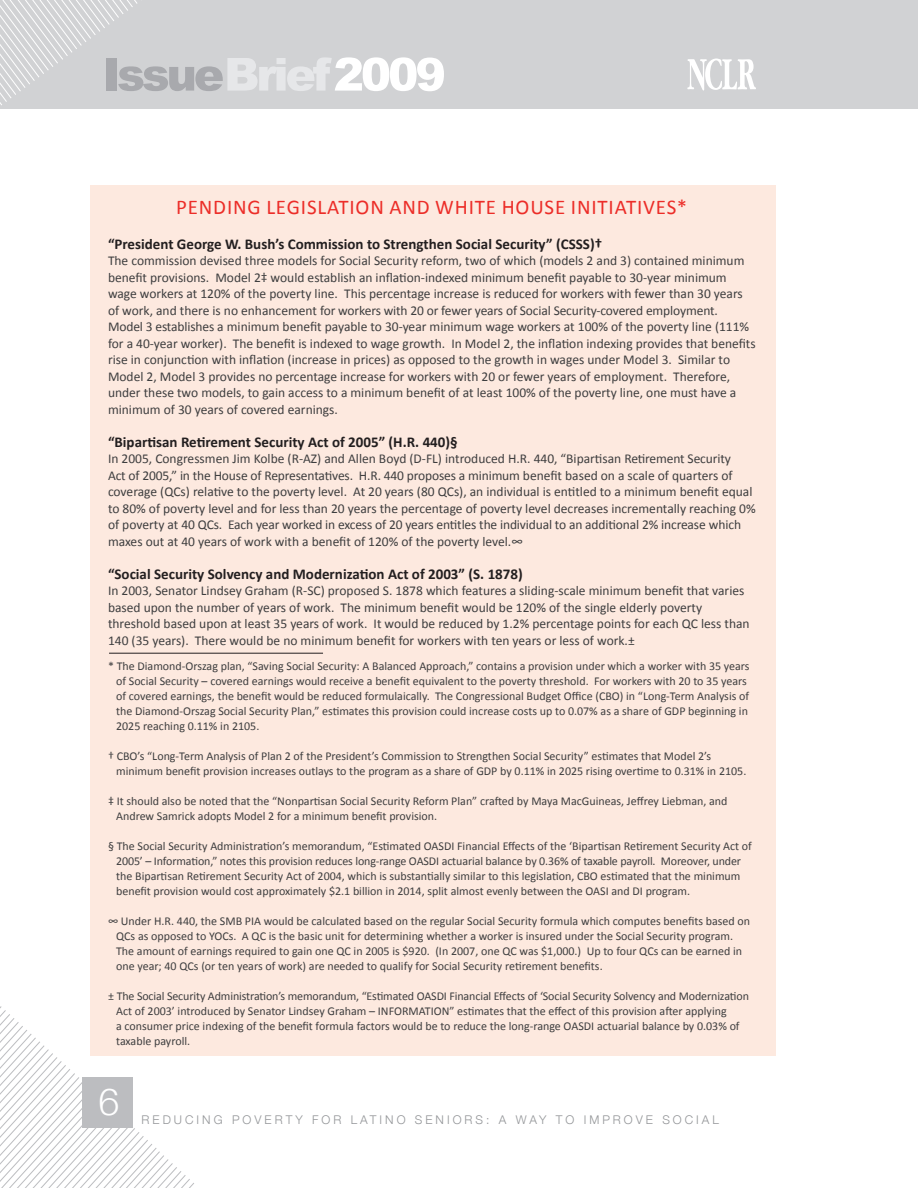
<style>
.page{position:relative;width:918px;height:1188px;background:#fff}
.page>*{position:absolute;margin:0;border:0;box-sizing:border-box;transform-origin:0 0}
.t1{font:300 37.5px "Helvetica Neue";color:#fff}
.t2{font:21px "Calibri";letter-spacing:.04em;color:#ec2d28}
.t3{font:700 15px "Calibri";color:#231f20}
.t4{font:13.5px/16.5px "Calibri";color:#3e3e3f}
.t5{font:12px/15px "Calibri";color:#3e3e3f}
.t6{font:300 12px "Helvetica Neue";letter-spacing:.25em;color:#939598}
</style>
<div class="page">
<svg style="left:0;top:1006px;width:195px;height:182px"></svg>
<div style="left:1px;top:0;width:917px;height:108px;background:#d1d2d4"></div>
<div style="left:82px;top:1077px;width:52px;height:51px;background:#bcbdc0"></div>
<svg style="left:687px;top:59px;width:69px;height:32px"></svg>
<svg style="left:0;top:0;width:444px;height:106px"></svg>
<div style="left:90px;top:185px;width:686px;height:870px;background:#fde9df"></div>
<hr style="left:109px;top:653px;width:214px;height:1px;background:#231f20">
<h2 class="t2" style="left:176px;top:194px;width:36px">Pending</h2>
<h2 class="t2" style="left:266px;top:194px;width:31px">Legislati</h2>
<h2 class="t2" style="left:356px;top:194px;width:48px">on and</h2>
<h2 class="t2" style="left:435px;top:194px;width:153px">White House Initiativ</h2>
<h2 class="t2" style="left:656px;top:194px;width:33px">es*</h2>
<p class="t3" style="left:108px;top:234px;width:496px">“President George W. Bush’s Commission to Strengthen Social Security” (CSSS)†</p>
<p class="t4" style="left:108px;top:253px;width:649px">The commission devised three models for Social Security reform, two of which (models 2 and 3) contained minimum benefit provisions. Model 2‡ would establish an inflation-indexed minimum benefit payable to 30-year minimum wage workers at 120% of the poverty line. This percentage increase is reduced for workers with fewer than 30 years of work, and there is no enhancement for workers with 20 or fewer years of Social Security-covered employment.<br>Model 3 establishes a minimum benefit payable to 30-year minimum wage workers at 100% of the poverty line (111% for a 40-year worker). The benefit is indexed to wage growth. In Model 2, the inflation indexing provides that benefits rise in conjunction with inflation (increase in prices) as opposed to the growth in wages under Model 3. Similar to Model 2, Model 3 provides no percentage increase for workers with 20 or fewer years of employment. Therefore, under these two models, to gain access to a minimum benefit of at least 100% of the poverty line, one must have a minimum of 30 years of covered earnings.</p>
<p class="t3" style="left:108px;top:432px;width:351px">“Bipartisan Retirement Security Act of 2005” (H.R. 440)§</p>
<p class="t4" style="left:108px;top:451px;width:649px">In 2005, Congressmen Jim Kolbe (R-AZ) and Allen Boyd (D-FL) introduced H.R. 440, “Bipartisan Retirement Security<br>Act of 2005,” in the House of Representatives. H.R. 440 proposes a minimum benefit based on a scale of quarters of coverage (QCs) relative to the poverty level. At 20 years (80 QCs), an individual is entitled to a minimum benefit equal to 80% of poverty level and for less than 20 years the percentage of poverty level decreases incrementally reaching 0% of poverty at 40 QCs. Each year worked in excess of 20 years entitles the individual to an additional 2% increase which maxes out at 40 years of work with a benefit of 120% of the poverty level.∞</p>
<p class="t3" style="left:108px;top:564px;width:416px">“Social Security Solvency and Modernization Act of 2003” (S. 1878)</p>
<p class="t4" style="left:108px;top:583px;width:643px">In 2003, Senator Lindsey Graham (R-SC) proposed S. 1878 which features a sliding-scale minimum benefit that varies based upon the number of years of work. The minimum benefit would be 120% of the single elderly poverty threshold based upon at least 35 years of work. It would be reduced by 1.2% percentage points for each QC less than 140 (35 years). There would be no minimum benefit for workers with ten years or less of work.±</p>
<p class="t5" style="left:116px;top:659px;width:635px;text-indent:-8px">* The Diamond-Orszag plan, “Saving Social Security: A Balanced Approach,” contains a provision under which a worker with 35 years of Social Security – covered earnings would receive a benefit equivalent to the poverty threshold. For workers with 20 to 35 years of covered earnings, the benefit would be reduced formulaically. The Congressional Budget Office (CBO) in “Long-Term Analysis of the Diamond-Orszag Social Security Plan,” estimates this provision could increase costs up to 0.07% as a share of GDP beginning in 2025 reaching 0.11% in 2105.</p>
<p class="t5" style="left:116px;top:749px;width:632px;text-indent:-8px">† CBO’s “Long-Term Analysis of Plan 2 of the President’s Commission to Strengthen Social Security” estimates that Model 2’s minimum benefit provision increases outlays to the program as a share of GDP by 0.11% in 2025 rising overtime to 0.31% in 2105.</p>
<p class="t5" style="left:116px;top:794px;width:613px;text-indent:-8px">‡ It should also be noted that the “Nonpartisan Social Security Reform Plan” crafted by Maya MacGuineas, Jeffrey Liebman, and<br>Andrew Samrick adopts Model 2 for a minimum benefit provision.</p>
<p class="t5" style="left:116px;top:839px;width:637px;text-indent:-8px">§ The Social Security Administration’s memorandum, “Estimated OASDI Financial Effects of the ‘Bipartisan Retirement Security Act of 2005’ – Information,” notes this provision reduces long-range OASDI actuarial balance by 0.36% of taxable payroll. Moreover, under the Bipartisan Retirement Security Act of 2004, which is substantially similar to this legislation, CBO estimated that the minimum benefit provision would cost approximately $2.1 billion in 2014, split almost evenly between the OASI and DI program.</p>
<p class="t5" style="left:116px;top:914px;width:636px;text-indent:-8px">∞ U nder H.R. 440, the SMB PIA would be calculated based on the regular Social Security formula which computes benefits based on QCs as opposed to YOCs. A QC is the basic unit for determining whether a worker is insured under the Social Security program.<br>The amount of earnings required to gain one QC in 2005 is $920. (In 2007, one QC was $1,000.) U p to four QCs can be earned in one year; 40 QCs (or ten years of work) are needed to qualify for Social Security retirement benefits.</p>
<p class="t5" style="left:116px;top:989px;width:634px;text-indent:-8px">± The Social Security Administration’s memorandum, “Estimated OASDI Financial Effects of ‘Social Security Solvency and Modernization Act of 2003’ introduced by Senator Lindsey Graham – INFORMATION” estimates that the effect of this provision after applying<br>a consumer price indexing of the benefit formula factors would be to reduce the long-range OASDI actuarial balance by 0.03% of taxable payroll.</p>
<h1 class="t1" style="left:99px;top:1079px;width:22px">6</h1>
<p class="t6" style="left:142px;top:1112px;width:579px">REDUCING POVERTY FOR LATINO SENIORS: A WAY TO IMPROVE SOCIAL</p>
</div>
